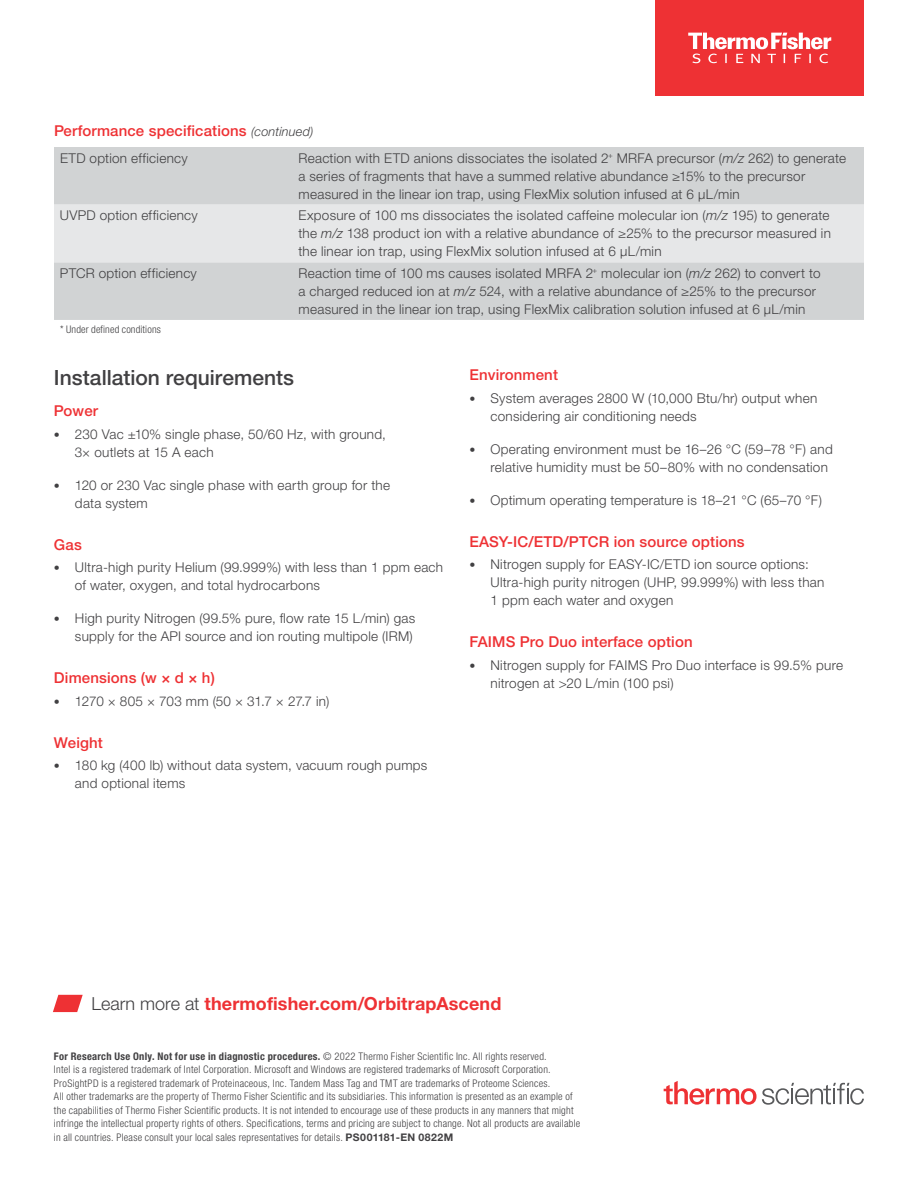
<style>
.page{position:relative;width:918px;height:1188px;background:#fff}
.page>*{position:absolute;margin:0;border:0;box-sizing:border-box;transform-origin:0 0}
.t1{font:500 21px "Helvetica Neue LTW1 G";color:#414042}
.t2{font:700 18px "Helvetica Neue LTW1 G";letter-spacing:.01em;color:#ee3134}
.t3{font:500 15px "Helvetica Neue LTW1 G";letter-spacing:.01em;color:#ee3134}
.t4{font:300 13.5px/18px "Helvetica Neue LTW1 G";letter-spacing:.02em;color:#414042}
.t5{font:300 13.5px "Helvetica Neue LTW1 G";color:#414042}
.t6{font:300 condensed 10.5px/13.5px "Helvetica Neue LTW1 G";letter-spacing:.025em;color:#414042}
.s1{font-weight:300;font-style:italic;font-size:12.75px;color:#414042}
.s2{font-style:italic}
.s3{font-size:12px}
.s4{font-weight:300;color:#414042}
.s5{font-weight:700}
.s6{font-weight:700;font-stretch:normal}
</style>
<div class="page">
<svg style="left:53px;top:995px;width:30px;height:17px"></svg>
<div style="left:54px;top:147px;width:810px;height:173px;background:#d1d3d4"></div>
<div style="left:54px;top:205px;width:810px;height:57px;background:#e6e7e8"></div>
<div style="left:656px;top:0;width:208px;height:96px;background:#ee3134"></div>
<svg style="left:688px;top:33px;width:143px;height:30px"></svg>
<svg style="left:664px;top:1081px;width:200px;height:24px"></svg>
<p class="t3" style="left:54px;top:121px;width:261px">Performance specifications <span class="s1">(continued)</span></p>
<p class="t4" style="left:60px;top:149px;width:129px">ETD option efficiency</p>
<p class="t4" style="left:298px;top:149px;width:549px">Reaction with ETD anions dissociates the isolated 2<sup>+</sup> MRFA precursor (<span class="s2">m/z</span> 262) to generate a series of fragments that have a summed relative abundance ≥15% to the precursor measured in the linear ion trap, using FlexMix solution infused at 6 µL/min</p>
<p class="t4" style="left:60px;top:206px;width:139px">UVPD option efficiency</p>
<p class="t4" style="left:298px;top:206px;width:534px;text-align:justify">Exposure of 100 ms dissociates the isolated caffeine molecular ion (<span class="s2">m/z</span> 195) to generate the <span class="s2">m/z</span> 138 product ion with a relative abundance of ≥25% to the precursor measured in the linear ion trap, using FlexMix solution infused at 6 µL/min</p>
<p class="t4" style="left:60px;top:264px;width:138px">PTCR option efficiency</p>
<p class="t4" style="left:298px;top:264px;width:524px">Reaction time of 100 ms causes isolated MRFA 2<sup>+</sup> molecular ion (<span class="s2">m/z</span> 262) to convert to a charged reduced ion at <span class="s2">m/z</span> 524, with a relative abundance of ≥25% to the precursor measured in the linear ion trap, using FlexMix calibration solution infused at 6 µL/min</p>
<p class="t6" style="left:60px;top:323px;width:102px">* Under defined conditions</p>
<h1 class="t1" style="left:54px;top:365px;width:242px">Installation requirements</h1>
<p class="t3" style="left:54px;top:402px;width:46px">Power</p>
<p class="t4" style="left:75px;top:425px;width:312px;text-indent:-21px"><span class="s3">•</span> 230 Vac ±10% single phase, 50/60 Hz, with ground,<br>3× outlets at 15 A each</p>
<p class="t4" style="left:75px;top:476px;width:317px;text-indent:-21px"><span class="s3">•</span> 120 or 230 Vac single phase with earth group for the data system</p>
<p class="t3" style="left:54px;top:535px;width:29px">Gas</p>
<p class="t4" style="left:75px;top:558px;width:370px;text-indent:-21px"><span class="s3">•</span> Ultra-high purity Helium (99.999%) with less than 1 ppm each of water, oxygen, and total hydrocarbons</p>
<p class="t4" style="left:54px;top:609px;width:363px;text-align:right"><span class="s3">•</span> High purity Nitrogen (99.5% pure, flow rate 15 L/min) gas supply for the API source and ion routing multipole (IRM)</p>
<p class="t3" style="left:54px;top:669px;width:162px">Dimensions (w × d × h)</p>
<p class="t5" style="left:54px;top:693px;width:277px"><span class="s3">•</span> 1270 × 805 × 703 mm (50 × 31.7 × 27.7 in)</p>
<p class="t3" style="left:54px;top:733px;width:50px">Weight</p>
<p class="t4" style="left:75px;top:756px;width:354px;text-indent:-21px"><span class="s3">•</span> 180 kg (400 lb) without data system, vacuum rough pumps and optional items</p>
<p class="t3" style="left:469px;top:366px;width:90px">Environment</p>
<p class="t4" style="left:490px;top:389px;width:328px;text-indent:-21px"><span class="s3">•</span> System averages 2800 W (10,000 Btu/hr) output when considering air conditioning needs</p>
<p class="t4" style="left:490px;top:440px;width:344px;text-indent:-21px"><span class="s3">•</span> Operating environment must be 16–26 °C (59–78 °F) and relative humidity must be 50–80% with no condensation</p>
<p class="t4" style="left:469px;top:491px;width:354px"><span class="s3">•</span> Optimum operating temperature is 18–21 °C (65–70 °F)</p>
<p class="t3" style="left:469px;top:533px;width:277px">EASY-IC/ETD/PTCR ion source options</p>
<p class="t4" style="left:490px;top:556px;width:336px;text-indent:-21px"><span class="s3">•</span> Nitrogen supply for EASY-IC/ETD ion source options:<br>Ultra-high purity nitrogen (UHP, 99.999%) with less than<br>1 ppm each water and oxygen</p>
<p class="t3" style="left:469px;top:633px;width:225px">FAIMS Pro Duo interface option</p>
<p class="t4" style="left:490px;top:656px;width:354px;text-indent:-21px"><span class="s3">•</span> Nitrogen supply for FAIMS Pro Duo interface is 99.5% pure nitrogen at &gt;20 L/min (100 psi)</p>
<h2 class="t2" style="left:92px;top:992px;width:411px"><span class="s4">Learn more at</span> thermofisher.com/OrbitrapAscend</h2>
<p class="t6" style="left:54px;top:1049px;width:528px"><span class="s5">For Research Use Only. Not for use in diagnostic procedures.</span> © 2022 Thermo Fisher Scientific Inc. All rights reserved.<br>Intel is a registered trademark of Intel Corporation. Microsoft and Windows are registered trademarks of Microsoft Corporation.<br>ProSightPD is a registered trademark of Proteinaceous, Inc. Tandem Mass Tag and TMT are trademarks of Proteome Sciences.<br>All other trademarks are the property of Thermo Fisher Scientific and its subsidiaries. This information is presented as an example of the capabilities of Thermo Fisher Scientific products. It is not intended to encourage use of these products in any manners that might infringe the intellectual property rights of others. Specifications, terms and pricing are subject to change. Not all products are available in all countries. Please consult your local sales representatives for details. <span class="s6">PS001181-EN 0822M</span></p>
</div>
